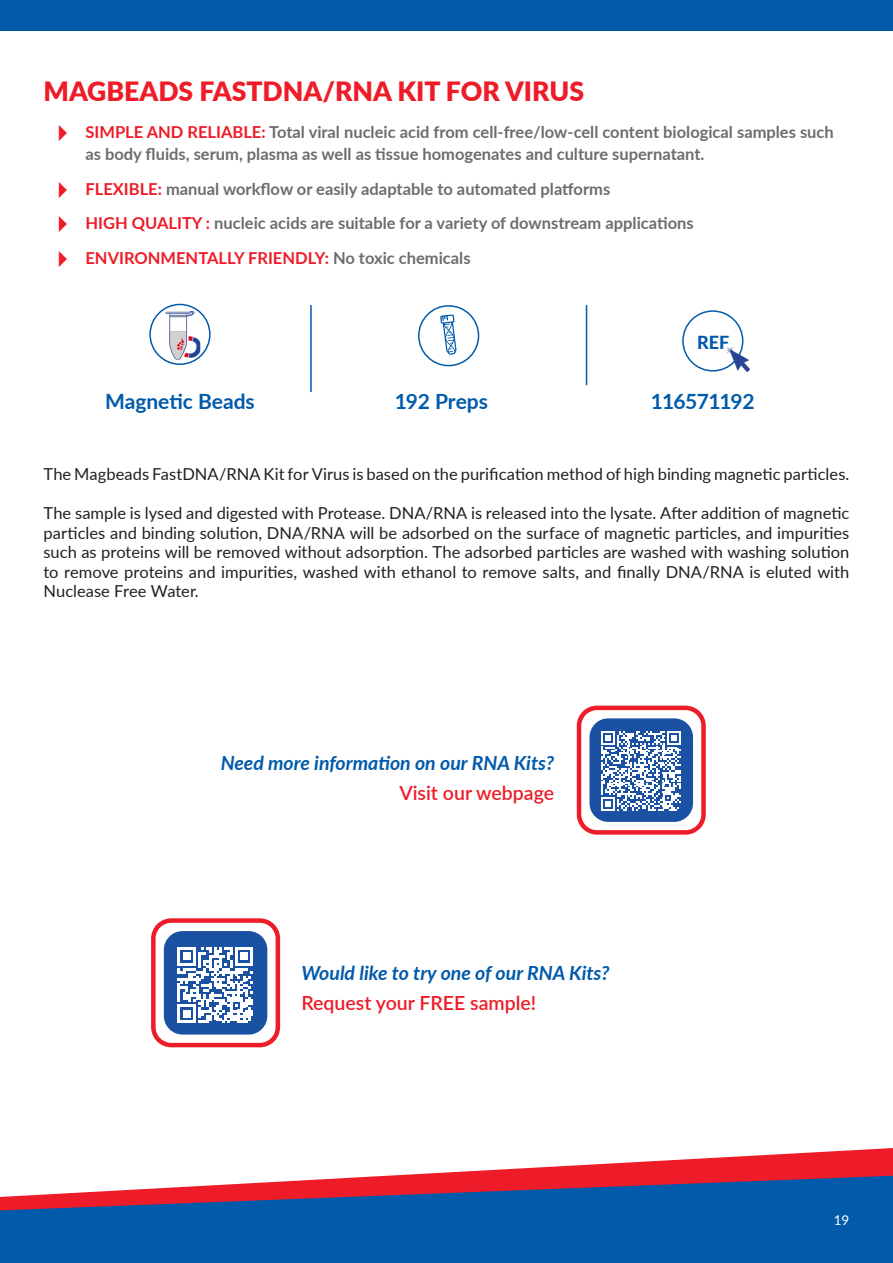
<style>
.page{position:relative;width:893px;height:1263px;background:#fff}
.page>*{position:absolute;margin:0;border:0;box-sizing:border-box;transform-origin:0 0}
.t1{font:900 26.55px "Lato";color:#ee1c28}
.t2{font:700 21px "Lato";letter-spacing:-.005em;color:#015aaa}
.t3{font:700 21px "Lato";letter-spacing:-.035em;color:#015aaa}
.t4{font:italic 700 19.5px "Lato";color:#015aaa}
.t5{font:600 19.5px "Lato";color:#ee1c28}
.t6{font:800 18px "Lato";color:#015aaa}
.t7{font:16.5px/19.5px "Lato";color:#231f20;text-align:justify}
.t8{font:700 16.5px/22.5px "Lato";color:#6c6d70}
.t9{font:700 16.5px "Lato";color:#ee1c28}
.t10{font:13.5px "Lato";color:#fff}
.s1{color:#ee1c28}
.s2{color:#6c6d70}
</style>
<div class="page">
<div style="left:0;top:0;width:893px;height:31px;background:#015aaa"></div>
<svg style="left:402px;top:1148px;width:491px;height:27px"></svg>
<svg style="left:0;top:1175px;width:893px;height:88px;background:#335a9b"></svg>
<hr style="left:310px;top:305px;width:2px;height:87px;background:#015aaa">
<hr style="left:586px;top:305px;width:1px;height:80px;background:#015aaa">
<svg style="left:440px;top:314px;width:16px;height:41px"></svg>
<div style="left:418px;top:305px;width:61px;height:61px;border:2px solid #015aaa;border-radius:50%"></div>
<div style="left:682px;top:310px;width:61px;height:62px;border:2px solid #015aaa;border-radius:50%"></div>
<img style="left:727px;top:347px;width:22px;height:24px">
<div style="left:577px;top:706px;width:129px;height:129px;border:4px solid #ee1c28;border-radius:18px"></div>
<div style="left:590px;top:719px;width:102px;height:102px;background:#1b51a3;border-radius:18px"></div>
<div style="left:589px;top:718px;width:104px;height:104px;border:2px solid #1b51a3;border-radius:18px"></div>
<div style="left:151px;top:918px;width:129px;height:129px;border:4px solid #ee1c28;border-radius:18px"></div>
<div style="left:165px;top:932px;width:102px;height:102px;background:#1b51a3;border-radius:18px"></div>
<div style="left:164px;top:931px;width:103px;height:103px;border:2px solid #1b51a3;border-radius:18px"></div>
<svg style="left:177px;top:947px;width:76px;height:76px"></svg>
<img style="left:166px;top:311px;width:34px;height:49px">
<div style="left:149px;top:304px;width:62px;height:61px;border:2px solid #015aaa;border-radius:50%"></div>
<svg style="left:601px;top:731px;width:80px;height:80px"></svg>
<p class="t1" style="left:44px;top:72px;width:542px">MAGBEADS FASTDNA/RNA KIT FOR VIRUS</p>
<p class="t8" style="left:86px;top:120px;width:750px"><span class="s1">SIMPLE AND RELIABLE:</span> Total viral nucleic acid from cell-free/low-cell content biological samples such as body fluids, serum, plasma as well as tissue homogenates and culture supernatant.</p>
<p class="t8" style="left:86px;top:177px;width:526px"><span class="s1">FLEXIBLE:</span> manual workflow or easily adaptable to automated platforms</p>
<p class="t8" style="left:86px;top:211px;width:610px"><span class="s1">HIGH QUALITY :</span> nucleic acids are suitable for a variety of downstream applications</p>
<p class="t9" style="left:86px;top:246px;width:387px">ENVIRONMENTALLY FRIENDLY: <span class="s2">No toxic chemicals</span></p>
<p class="t6" style="left:697px;top:329px;width:34px">REF</p>
<p class="t2" style="left:105px;top:386px;width:151px">Magnetic Beads</p>
<p class="t2" style="left:395px;top:386px;width:95px">192 Preps</p>
<p class="t3" style="left:651px;top:386px;width:105px">116571192</p>
<p class="t7" style="left:44px;top:464px;width:807px">The Magbeads FastDNA/RNA Kit for Virus is based on the purification method of high binding magnetic particles.</p>
<p class="t7" style="left:44px;top:503px;width:807px">The sample is lysed and digested with Protease. DNA/RNA is released into the lysate. After addition of magnetic particles and binding solution, DNA/RNA will be adsorbed on the surface of magnetic particles, and impurities such as proteins will be removed without adsorption. The adsorbed particles are washed with washing solution to remove proteins and impurities, washed with ethanol to remove salts, and finally DNA/RNA is eluted with Nuclease Free Water.</p>
<p class="t4" style="left:221px;top:749px;width:335px">Need more information on our RNA Kits?</p>
<p class="t5" style="left:399px;top:779px;width:156px">Visit our webpage</p>
<p class="t4" style="left:301px;top:959px;width:310px">Would like to try one of our RNA Kits?</p>
<p class="t5" style="left:301px;top:989px;width:236px">Request your FREE sample!</p>
<p class="t10" style="left:834px;top:1210px;width:17px">19</p>
</div>
